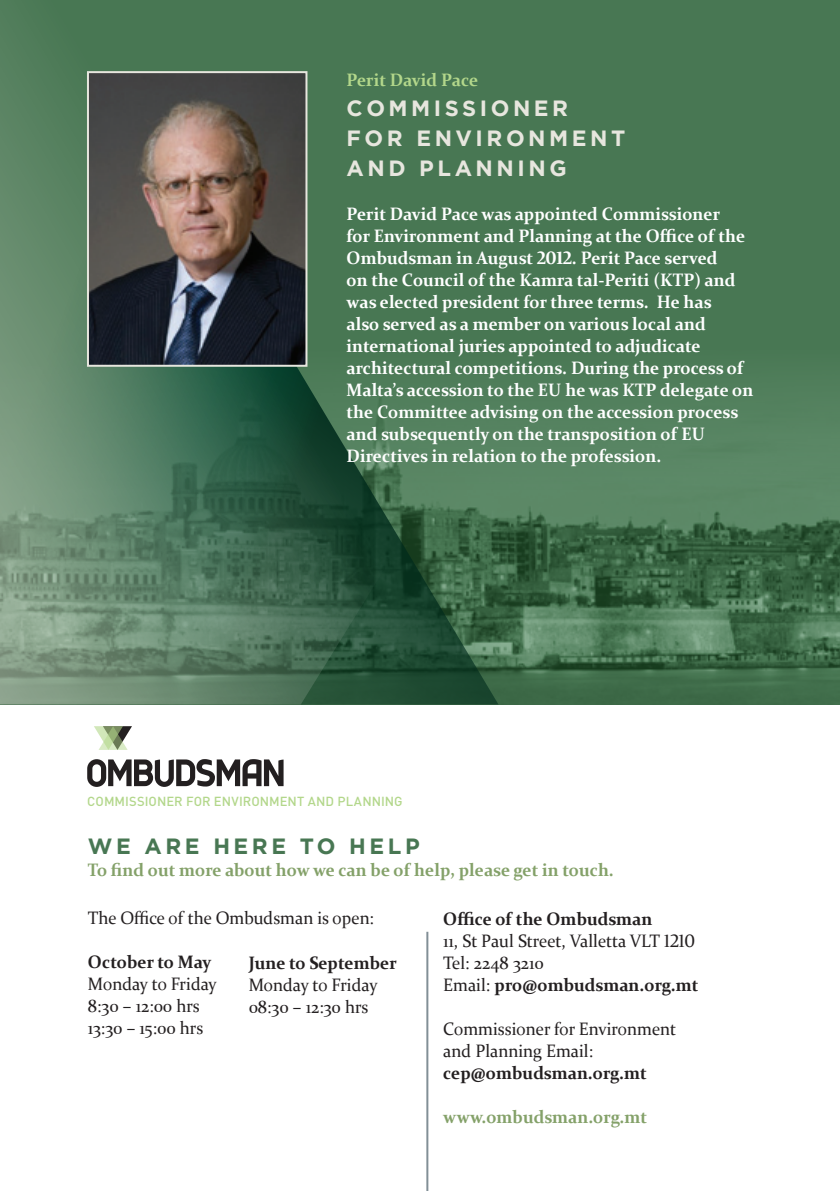
<style>
.page{position:relative;width:840px;height:1191px;background:#fff}
.page>*{position:absolute;margin:0;border:0;box-sizing:border-box;transform-origin:0 0}
.t1{font:700 22px/30px "Gotham";letter-spacing:.16em;color:#e7e6de}
.t2{font:700 22px "Gotham";letter-spacing:.16em;color:#487753}
.t3{font:700 18px/22px "Constantia";color:#fff;scale:.95 1}
.t4{font:18px/22px "Constantia";color:#231f20;scale:.95 1}
.t5{font:700 18px "Constantia";color:#84a169;scale:.95 1}
.t6{font:700 18px "Constantia";color:#231f20;scale:.95 1}
.t7{font:700 18px "Constantia";color:#b3d78b;scale:.95 1}
.t8{font:500 13px "DIN Pro";color:#b3d78b}
.s1{font-weight:700}
</style>
<div class="page">
<div style="left:0;top:0;width:839px;height:704px;background:#487753"></div>
<img style="left:498px;top:395px;width:341px;height:309px">
<svg style="left:442px;top:407px;width:56px;height:297px"></svg>
<svg style="left:0;top:16px;width:442px;height:688px"></svg>
<img style="left:90px;top:74px;width:214px;height:290px">
<div style="left:87px;top:71px;width:220px;height:296px;border:2px solid #e7e6de"></div>
<hr style="left:426px;top:931px;width:2px;height:260px;background:#828f96">
<svg style="left:94px;top:726px;width:38px;height:24px"></svg>
<svg style="left:87px;top:759px;width:196px;height:28px"></svg>
<p class="t7" style="left:346px;top:67px;width:140px">Perit David Pace</p>
<p class="t1" style="left:346px;top:93px;width:280px">COMMISSIONER<br>FOR E NVIRONMENT<br>AND PLANNING</p>
<p class="t3" style="left:346px;top:202px;width:429px">Perit David Pace was appointed Commissioner<br>for Environment and Planning at the Office of the Ombudsman in August 2012. Perit Pace served<br>on the Council of the Kamra tal-Periti (KTP) and was elected president for three terms. He has<br>also served as a member on various local and international juries appointed to adjudicate architectural competitions. During the process of Malta’s accession to the EU he was KTP delegate on the Committee advising on the accession process and subsequently on the transposition of EU Directives in relation to the profession.</p>
<p class="t8" style="left:87px;top:791px;width:317px">COMMISSIONER FOR ENVIRONMENT AND PLANNING</p>
<p class="t2" style="left:88px;top:832px;width:333px">WE ARE HERE TO HELP</p>
<p class="t5" style="left:88px;top:858px;width:554px">To find out more about how we can be of help, please get in touch.</p>
<p class="t4" style="left:88px;top:906px;width:302px">The Office of the Ombudsman is open:</p>
<p class="t6" style="left:88px;top:950px;width:131px">October to May</p>
<p class="t4" style="left:88px;top:972px;width:137px">Monday to Friday<br>8:30 – 12:00 hrs<br>13:30 – 15:00 hrs</p>
<p class="t6" style="left:248px;top:950px;width:157px">June to September</p>
<p class="t4" style="left:248px;top:972px;width:137px">Monday to Friday<br>08:30 – 12:30 hrs</p>
<p class="t6" style="left:443px;top:906px;width:221px">Office of the Ombudsman</p>
<p class="t4" style="left:443px;top:928px;width:270px">11, St Paul Street, Valletta VLT 1210<br>Tel: 2248 3210<br>Email: <span class="s1">pro@ombudsman.org.mt</span></p>
<p class="t4" style="left:443px;top:1016px;width:246px">Commissioner for Environment and Planning Email:</p>
<p class="t6" style="left:443px;top:1060px;width:216px">cep@ombudsman.org.mt</p>
<p class="t5" style="left:443px;top:1104px;width:216px">www.ombudsman.org.mt</p>
</div>
